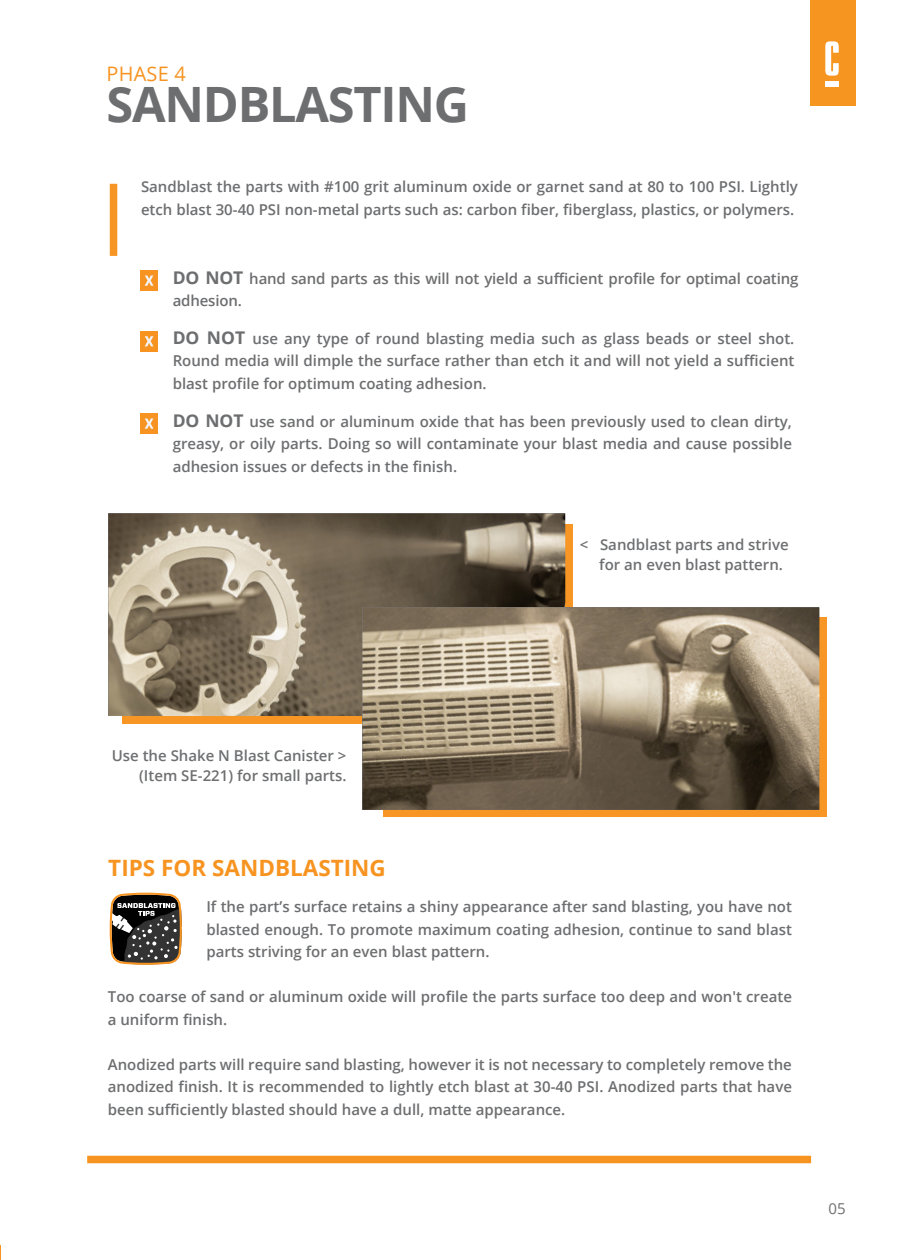
<style>
.page{position:relative;width:900px;height:1260px;background:#fff}
.page>*{position:absolute;margin:0;border:0;box-sizing:border-box;transform-origin:0 0}
.t1{font:700 48.75px "Open Sans";letter-spacing:-.025em;color:#6d6e70}
.t2{font:700 22.5px "Open Sans";color:#f79421}
.t3{font:20px "Open Sans";letter-spacing:.01em;color:#f79421}
.t4{font:600 15px/22.5px "Open Sans";color:#6d6e70;text-align:justify}
.t5{font:600 15px/20px "Open Sans";color:#6e6f71}
.t6{font:15px "Open Sans";color:#6d6e70}
.s1{font-weight:700;font-size:17.5px}
</style>
<div class="page">
<svg style="left:0;top:1245px;width:1px;height:15px"></svg>
<div style="left:383px;top:617px;width:444px;height:199px;background:#f79525"></div>
<div style="left:122px;top:524px;width:450px;height:200px;background:#f79525"></div>
<svg style="left:109px;top:893px;width:73px;height:72px;background:#5e5449"></svg>
<div style="left:140px;top:413px;width:18px;height:21px;background:#f79421"></div>
<svg style="left:145px;top:419px;width:9px;height:10px"></svg>
<div style="left:140px;top:270px;width:18px;height:21px;background:#f79421"></div>
<svg style="left:145px;top:276px;width:9px;height:10px"></svg>
<div style="left:140px;top:331px;width:18px;height:21px;background:#f79421"></div>
<svg style="left:145px;top:336px;width:9px;height:10px"></svg>
<img style="left:108px;top:513px;width:457px;height:203px">
<img style="left:362px;top:607px;width:457px;height:203px">
<div style="left:110px;top:184px;width:7px;height:72px;background:#f79524"></div>
<div style="left:810px;top:0;width:45px;height:106px;background:#f79521"></div>
<div style="left:825px;top:81px;width:14px;height:6px;background:#fff"></div>
<svg style="left:825px;top:41px;width:14px;height:35px"></svg>
<div style="left:87px;top:1156px;width:724px;height:7px;background:#f79421"></div>
<p class="t3" style="left:107px;top:60px;width:81px">PHASE 4</p>
<p class="t1" style="left:106px;top:70px;width:364px">SANDBLASTING</p>
<p class="t4" style="left:141px;top:175px;width:658px">Sandblast the parts with #100 grit aluminum oxide or garnet sand at 80 to 100 PSI. Lightly etch blast 30-40 PSI non-metal parts such as: carbon fiber, fiberglass, plastics, or polymers.</p>
<p class="t4" style="left:173px;top:267px;width:627px"><span class="s1">DO NOT</span> hand sand parts as this will not yield a sufficient profile for optimal coating adhesion.</p>
<p class="t4" style="left:173px;top:327px;width:623px"><span class="s1">DO NOT</span> use any type of round blasting media such as glass beads or steel shot.<br>Round media will dimple the surface rather than etch it and will not yield a sufficient blast profile for optimum coating adhesion.</p>
<p class="t4" style="left:173px;top:410px;width:621px"><span class="s1">DO NOT</span> use sand or aluminum oxide that has been previously used to clean dirty, greasy, or oily parts. Doing so will contaminate your blast media and cause possible adhesion issues or defects in the finish.</p>
<p class="t5" style="left:599px;top:534px;width:191px;text-indent:-20px">&lt; Sandblast parts and strive for an even blast pattern.</p>
<p class="t5" style="left:112px;top:745px;width:236px;text-align:right">Use the Shake N Blast Canister &gt; (Item SE-221) for small parts.</p>
<p class="t2" style="left:108px;top:852px;width:279px">TIPS FOR SANDBLASTING</p>
<p class="t4" style="left:206px;top:895px;width:587px">If the part’s surface retains a shiny appearance after sand blasting, you have not blasted enough. To promote maximum coating adhesion, continue to sand blast parts striving for an even blast pattern.</p>
<p class="t4" style="left:108px;top:985px;width:686px">Too coarse of sand or aluminum oxide will profile the parts surface too deep and won't create a uniform finish.</p>
<p class="t4" style="left:108px;top:1053px;width:686px">Anodized parts will require sand blasting, however it is not necessary to completely remove the anodized finish. It is recommended to lightly etch blast at 30-40 PSI. Anodized parts that have been sufficiently blasted should have a dull, matte appearance.</p>
<p class="t6" style="left:829px;top:1199px;width:19px">05</p>
</div>
